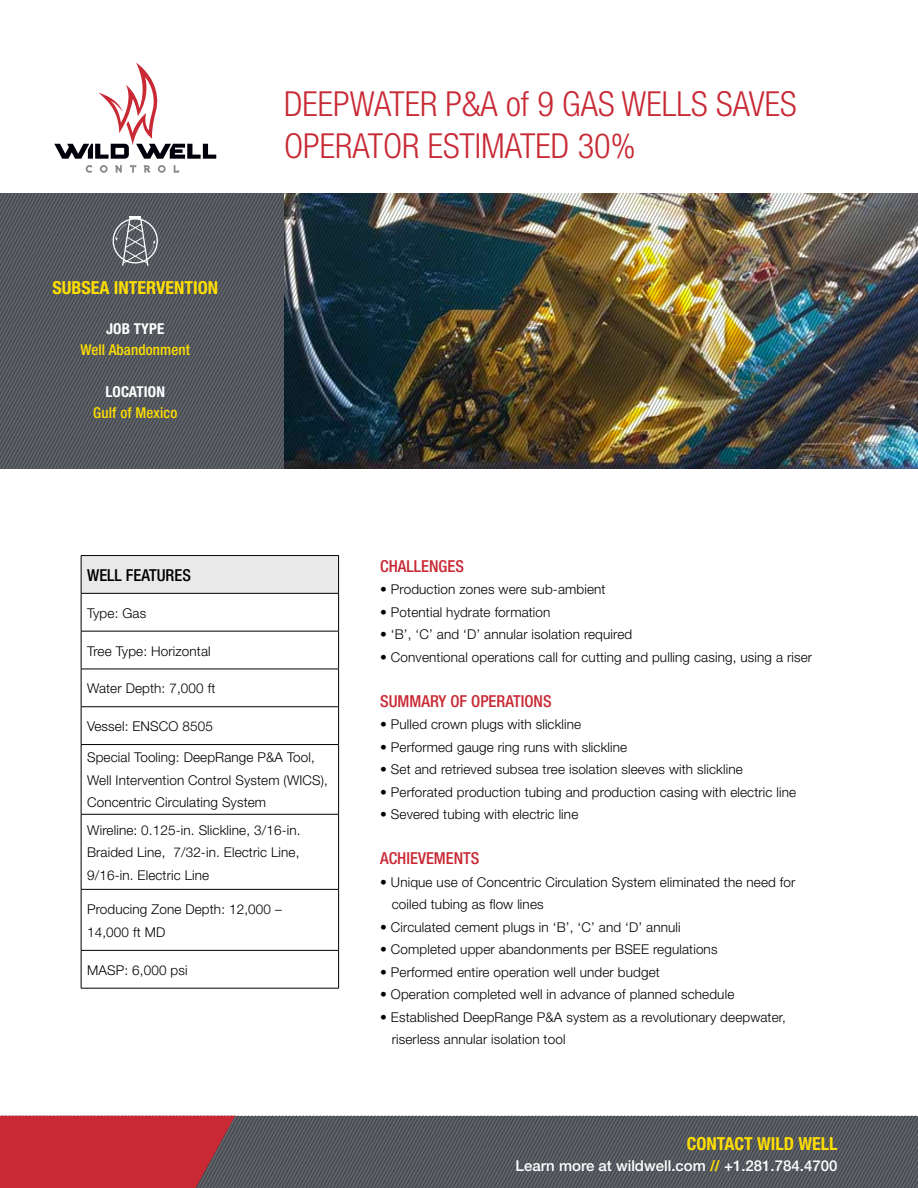
<style>
.page{position:relative;width:918px;height:1188px;background:#fff}
.page>*{position:absolute;margin:0;border:0;box-sizing:border-box;transform-origin:0 0}
.t1{font:300 condensed 34.5px/41.4px "Helvetica Neue LT Std";color:#c82934}
.t2{font:700 condensed 18px "Helvetica Neue";color:#ffde00}
.t3{font:500 condensed 16.5px "Helvetica Neue";color:#c82934}
.t4{font:500 condensed 16.5px "Helvetica Neue";color:#000}
.t5{font:500 15px "Helvetica Neue";color:#fff}
.t6{font:500 condensed 15px "Helvetica Neue";letter-spacing:.01em;color:#ffde00}
.t7{font:700 condensed 15px "Helvetica Neue";letter-spacing:.01em;color:#fff}
.t8{font:300 13.5px/22.5px "Helvetica Neue";letter-spacing:.01em;color:#000}
.s1{font-weight:700;font-stretch:condensed;color:#ffde00}
</style>
<div class="page">
<svg style="left:86px;top:165px;width:6px;height:8px"></svg>
<svg style="left:100px;top:165px;width:8px;height:8px"></svg>
<svg style="left:115px;top:165px;width:7px;height:8px"></svg>
<svg style="left:130px;top:165px;width:6px;height:8px"></svg>
<svg style="left:144px;top:165px;width:6px;height:8px"></svg>
<svg style="left:158px;top:165px;width:8px;height:8px"></svg>
<svg style="left:174px;top:165px;width:5px;height:8px"></svg>
<svg style="left:54px;top:63px;width:162px;height:96px"></svg>
<svg style="left:399px;top:1116px;width:511px;height:72px;background:#54585e"></svg>
<svg style="left:0;top:1116px;width:399px;height:72px;background:#933e46"></svg>
<img style="left:505px;top:193px;width:413px;height:276px">
<svg style="left:0;top:193px;width:505px;height:276px;background:#40484d"></svg>
<svg style="left:113px;top:216px;width:45px;height:50px;background:#75797d"></svg>
<div style="left:81px;top:556px;width:258px;height:37px;background:#e8e9e8"></div>
<hr style="left:81px;top:555px;width:258px;height:1px;background:#000">
<hr style="left:81px;top:556px;width:1px;height:37px;background:#000">
<hr style="left:338px;top:556px;width:1px;height:37px;background:#000">
<hr style="left:81px;top:593px;width:258px;height:1px;background:#000">
<hr style="left:81px;top:594px;width:1px;height:37px;background:#000">
<hr style="left:338px;top:594px;width:1px;height:37px;background:#000">
<hr style="left:81px;top:631px;width:258px;height:1px;background:#000">
<hr style="left:81px;top:631px;width:1px;height:38px;background:#000">
<hr style="left:338px;top:631px;width:1px;height:38px;background:#000">
<hr style="left:81px;top:669px;width:258px;height:1px;background:#000">
<hr style="left:81px;top:669px;width:1px;height:38px;background:#000">
<hr style="left:338px;top:669px;width:1px;height:38px;background:#000">
<hr style="left:81px;top:706px;width:258px;height:1px;background:#000">
<hr style="left:81px;top:707px;width:1px;height:37px;background:#000">
<hr style="left:338px;top:707px;width:1px;height:37px;background:#000">
<hr style="left:81px;top:744px;width:258px;height:1px;background:#000">
<hr style="left:81px;top:745px;width:1px;height:69px;background:#000">
<hr style="left:338px;top:745px;width:1px;height:69px;background:#000">
<hr style="left:81px;top:814px;width:258px;height:1px;background:#000">
<hr style="left:81px;top:814px;width:1px;height:75px;background:#000">
<hr style="left:338px;top:814px;width:1px;height:75px;background:#000">
<hr style="left:81px;top:889px;width:258px;height:1px;background:#000">
<hr style="left:81px;top:890px;width:1px;height:60px;background:#000">
<hr style="left:338px;top:890px;width:1px;height:60px;background:#000">
<hr style="left:81px;top:950px;width:258px;height:1px;background:#000">
<hr style="left:81px;top:951px;width:1px;height:37px;background:#000">
<hr style="left:338px;top:951px;width:1px;height:37px;background:#000">
<hr style="left:81px;top:988px;width:258px;height:1px;background:#000">
<h2 class="t2" style="left:52px;top:277px;width:167px">SUBSEA INTERVENTION</h2>
<p class="t7" style="left:106px;top:319px;width:60px">JOB TYPE</p>
<p class="t6" style="left:80px;top:341px;width:111px">Well Abandonment</p>
<p class="t7" style="left:105px;top:382px;width:61px">LOCATION</p>
<p class="t6" style="left:93px;top:404px;width:86px">Gulf of Mexico</p>
<h1 class="t1" style="left:284px;top:83px;width:514px">DEEPWATER P&amp;A of 9 GAS WELLS SAVES<br>OPERATOR ESTIMATED 30%</h1>
<p class="t4" style="left:87px;top:565px;width:105px">WELL FEATURES</p>
<p class="t8" style="left:87px;top:601px;width:61px">Type: Gas</p>
<p class="t8" style="left:87px;top:639px;width:125px">Tree Type: Horizontal</p>
<p class="t8" style="left:87px;top:677px;width:130px">Water Depth: 7,000 ft</p>
<p class="t8" style="left:87px;top:715px;width:127px">Vessel: ENSCO 8505</p>
<p class="t8" style="left:87px;top:746px;width:242px">Special Tooling: DeepRange P&amp;A Tool,<br>Well Intervention Control System (WICS),<br>Concentric Circulating System</p>
<p class="t8" style="left:87px;top:819px;width:215px;text-align:justify">Wireline: 0.125-in. Slickline, 3/16-in.<br>Braided Line, 7/32-in. Electric Line, 9/16-in. Electric Line</p>
<p class="t8" style="left:87px;top:898px;width:196px">Producing Zone Depth: 12,000 –<br>14,000 ft MD</p>
<p class="t8" style="left:87px;top:958px;width:102px">MASP: 6,000 psi</p>
<p class="t3" style="left:380px;top:556px;width:85px">CHALLENGES</p>
<p class="t8" style="left:380px;top:578px;width:227px">• Production zones were sub-ambient</p>
<p class="t8" style="left:380px;top:600px;width:172px">• Potential hydrate formation</p>
<p class="t8" style="left:380px;top:623px;width:254px">• ‘B’, ‘C’ and ‘D’ annular isolation required</p>
<p class="t8" style="left:380px;top:645px;width:433px">• Conventional operations call for cutting and pulling casing, using a riser</p>
<p class="t3" style="left:380px;top:691px;width:173px">SUMMARY OF OPERATIONS</p>
<p class="t8" style="left:380px;top:713px;width:203px">• Pulled crown plugs with slickline</p>
<p class="t8" style="left:380px;top:735px;width:249px">• Performed gauge ring runs with slickline</p>
<p class="t8" style="left:380px;top:758px;width:364px">• Set and retrieved subsea tree isolation sleeves with slickline</p>
<p class="t8" style="left:380px;top:780px;width:418px">• Perforated production tubing and production casing with electric line</p>
<p class="t8" style="left:380px;top:803px;width:200px">• Severed tubing with electric line</p>
<p class="t3" style="left:380px;top:848px;width:101px">ACHIEVEMENTS</p>
<p class="t8" style="left:392px;top:870px;width:405px;text-indent:-12px">• Unique use of Concentric Circulation System eliminated the need for coiled tubing as flow lines</p>
<p class="t8" style="left:380px;top:915px;width:302px">• Circulated cement plugs in ‘B’, ‘C’ and ‘D’ annuli</p>
<p class="t8" style="left:380px;top:938px;width:339px">• Completed upper abandonments per BSEE regulations</p>
<p class="t8" style="left:380px;top:960px;width:281px">• Performed entire operation well under budget</p>
<p class="t8" style="left:380px;top:983px;width:356px">• Operation completed well in advance of planned schedule</p>
<p class="t8" style="left:392px;top:1005px;width:395px;text-indent:-12px">• Established DeepRange P&amp;A system as a revolutionary deepwater, riserless annular isolation tool</p>
<h2 class="t2" style="left:687px;top:1133px;width:152px">CONTACT WILD WELL</h2>
<p class="t5" style="left:515px;top:1157px;width:323px">Learn more at wildwell.com <span class="s1">//</span> +1.281.784.4700</p>
</div>
